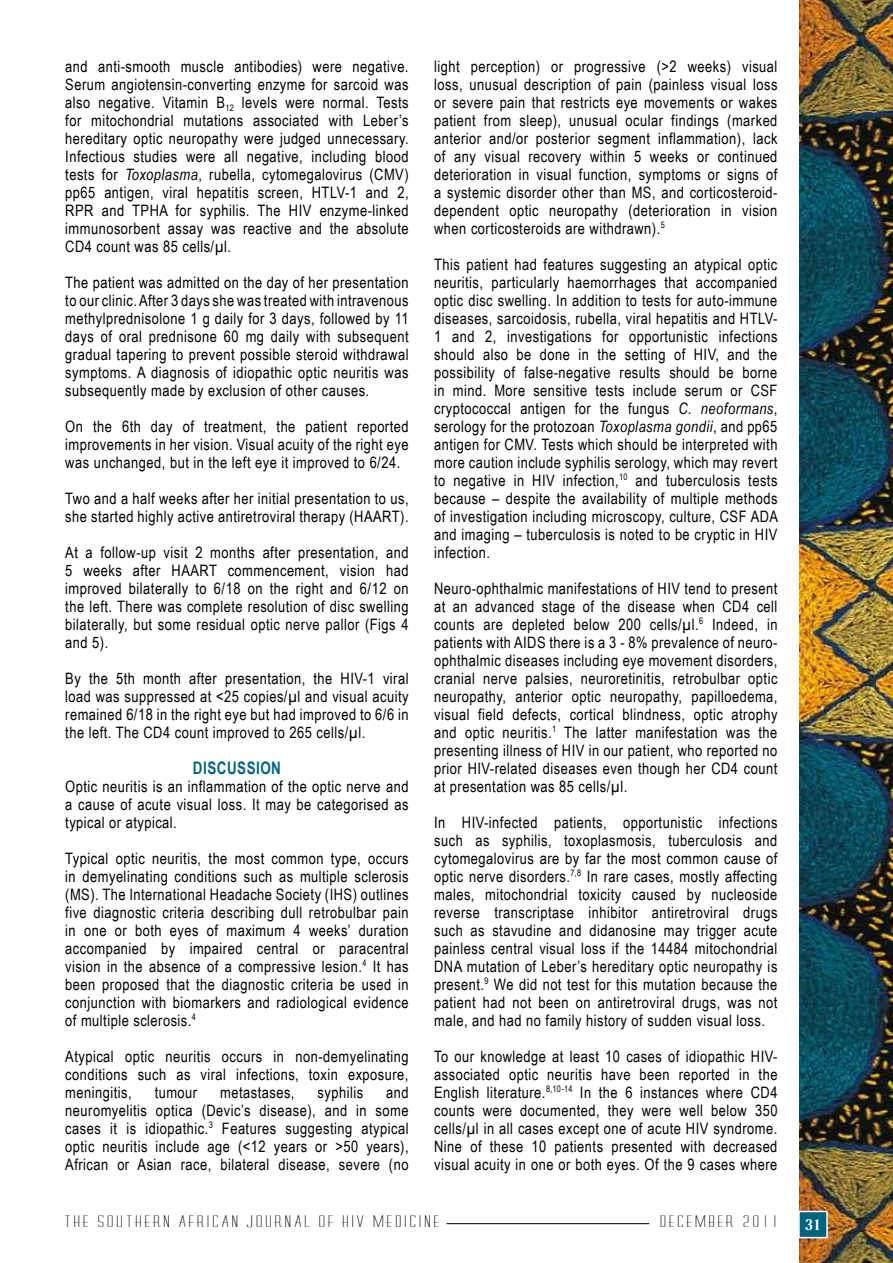
<style>
.page{position:relative;width:893px;height:1263px;background:#fff}
.page>*{position:absolute;margin:0;border:0;box-sizing:border-box;transform-origin:0 0}
.t1{font:700 17.25px "Arial Narrow";letter-spacing:.03em;color:#00647f;scale:.95 1}
.t2{font:15.75px/18px "Arial Narrow";letter-spacing:.03em;color:#000;text-align:justify}
.t3{font:15px "Sunset";letter-spacing:.075em;color:#000;scale:2 1}
.t4{font:700 15px "Emilia";color:#fff}
.s1{font-style:italic}
</style>
<div class="page">
<img style="left:800px;top:0;width:93px;height:1263px">
<div style="left:798px;top:1211px;width:30px;height:27px;background:#00647f;border:2px solid #fff"></div>
<hr style="left:446px;top:1223px;width:203px;height:1px;background:#000">
<p class="t2" style="left:65px;top:57px;width:345px">and anti-smooth muscle antibodies) were negative.<br>Serum angiotensin-converting enzyme for sarcoid was also negative. Vitamin B<sub>12</sub> levels were normal. Tests for mitochondrial mutations associated with Leber’s hereditary optic neuropathy were judged unnecessary.<br>Infectious studies were all negative, including blood tests for <span class="s1">Toxoplasma</span>, rubella, cytomegalovirus (CMV) pp65 antigen, viral hepatitis screen, HTLV-1 and 2, RPR and TPHA for syphilis. The HIV enzyme-linked immunosorbent assay was reactive and the absolute CD4 count was 85 cells/µl.</p>
<p class="t2" style="left:65px;top:273px;width:345px">The patient was admitted on the day of her presentation to our clinic. After 3 days she was treated with intravenous methylprednisolone 1 g daily for 3 days, followed by 11 days of oral prednisone 60 mg daily with subsequent gradual tapering to prevent possible steroid withdrawal symptoms. A diagnosis of idiopathic optic neuritis was subsequently made by exclusion of other causes.</p>
<p class="t2" style="left:65px;top:417px;width:345px">On the 6th day of treatment, the patient reported improvements in her vision. Visual acuity of the right eye was unchanged, but in the left eye it improved to 6/24.</p>
<p class="t2" style="left:65px;top:489px;width:345px">Two and a half weeks after her initial presentation to us, she started highly active antiretroviral therapy (HAART).</p>
<p class="t2" style="left:65px;top:543px;width:345px">At a follow-up visit 2 months after presentation, and 5 weeks after HAART commencement, vision had improved bilaterally to 6/18 on the right and 6/12 on the left. There was complete resolution of disc swelling bilaterally, but some residual optic nerve pallor (Figs 4 and 5).</p>
<p class="t2" style="left:65px;top:669px;width:345px">By the 5th month after presentation, the HIV-1 viral load was suppressed at &lt;25 copies/µl and visual acuity remained 6/18 in the right eye but had improved to 6/6 in the left. The CD4 count improved to 265 cells/µl.</p>
<p class="t1" style="left:193px;top:755px;width:94px">DISCUSSION</p>
<p class="t2" style="left:65px;top:777px;width:345px">Optic neuritis is an inflammation of the optic nerve and a cause of acute visual loss. It may be categorised as typical or atypical.</p>
<p class="t2" style="left:65px;top:849px;width:345px">Typical optic neuritis, the most common type, occurs in demyelinating conditions such as multiple sclerosis (MS). The International Headache Society (IHS) outlines five diagnostic criteria describing dull retrobulbar pain in one or both eyes of maximum 4 weeks’ duration accompanied by impaired central or paracentral vision in the absence of a compressive lesion.<sup>4</sup> It has been proposed that the diagnostic criteria be used in conjunction with biomarkers and radiological evidence of multiple sclerosis.<sup>4</sup></p>
<p class="t2" style="left:65px;top:1047px;width:345px">Atypical optic neuritis occurs in non-demyelinating conditions such as viral infections, toxin exposure, meningitis,</p>
<p class="t2" style="left:65px;top:1083px;width:345px;text-indent:321px">and neuromyelitis optica (Devic’s disease), and in some cases it is idiopathic.<sup>3</sup> Features suggesting atypical optic neuritis include age (&lt;12 years or &gt;50 years), African or Asian race, bilateral disease, severe (no</p>
<p class="t2" style="left:155px;top:1083px;width:44px">tumour</p>
<p class="t2" style="left:220px;top:1083px;width:76px">metastases,</p>
<p class="t2" style="left:317px;top:1083px;width:47px">syphilis</p>
<p class="t2" style="left:434px;top:57px;width:345px">light perception) or progressive (&gt;2 weeks) visual loss, unusual description of pain (painless visual loss or severe pain that restricts eye movements or wakes patient from sleep), unusual ocular findings (marked anterior and/or posterior segment inflammation), lack of any visual recovery within 5 weeks or continued deterioration in visual function, symptoms or signs of a systemic disorder other than MS, and corticosteroid&shy;dependent optic neuropathy (deterioration in vision when corticosteroids are withdrawn).<sup>5</sup></p>
<p class="t2" style="left:434px;top:255px;width:345px">This patient had features suggesting an atypical optic neuritis, particularly haemorrhages that accompanied optic disc swelling. In addition to tests for auto-immune diseases, sarcoidosis, rubella, viral hepatitis and HTLV-1 and 2, investigations for opportunistic infections should also be done in the setting of HIV, and the possibility of false-negative results should be borne in mind. More sensitive tests include serum or CSF cryptococcal antigen for the fungus <span class="s1">C. neoformans</span>, serology for the protozoan <span class="s1">Toxoplasma gondii</span>, and pp65 antigen for CMV. Tests which should be interpreted with more caution include syphilis serology, which may revert to negative in HIV infection,<sup>10</sup> and tuberculosis tests because – despite the availability of multiple methods of investigation including microscopy, culture, CSF ADA and imaging – tuberculosis is noted to be cryptic in HIV infection.</p>
<p class="t2" style="left:434px;top:579px;width:345px">Neuro-ophthalmic manifestations of HIV tend to present at an advanced stage of the disease when CD4 cell counts are depleted below 200 cells/µl.<sup>6</sup> Indeed, in patients with AIDS there is a 3 - 8% prevalence of neuro&shy;ophthalmic diseases including eye movement disorders, cranial nerve palsies, neuroretinitis, retrobulbar optic neuropathy, anterior optic neuropathy, papilloedema, visual field defects, cortical blindness, optic atrophy and optic neuritis.<sup>1</sup> The latter manifestation was the presenting illness of HIV in our patient, who reported no prior HIV-related diseases even though her CD4 count at presentation was 85 cells/µl.</p>
<p class="t2" style="left:434px;top:813px;width:345px">In HIV-infected patients, opportunistic infections such as syphilis, toxoplasmosis, tuberculosis and cytomegalovirus are by far the most common cause of optic nerve disorders.<sup>7,8</sup> In rare cases, mostly affecting males, mitochondrial toxicity caused by nucleoside reverse transcriptase inhibitor antiretroviral drugs such as stavudine and didanosine may trigger acute painless central visual loss if the 14484 mitochondrial DNA mutation of Leber’s hereditary optic neuropathy is present.<sup>9</sup> We did not test for this mutation because the patient had not been on antiretroviral drugs, was not male, and had no family history of sudden visual loss.</p>
<p class="t2" style="left:434px;top:1047px;width:345px">To our knowledge at least 10 cases of idiopathic HIV&shy;associated optic neuritis have been reported in the English literature.<sup>8,10-14</sup> In the 6 instances where CD4 counts were documented, they were well below 350 cells/µl in all cases except one of acute HIV syndrome.<br>Nine of these 10 patients presented with decreased visual acuity in one or both eyes. Of the 9 cases where</p>
<p class="t3" style="left:64px;top:1212px;width:189px">THE SOUTHERN AFRICAN JOURNAL OF HIV MEDICINE</p>
<p class="t3" style="left:659px;top:1212px;width:61px">DECEMBER 2011</p>
<p class="t4" style="left:804px;top:1215px;width:18px">31</p>
</div>
